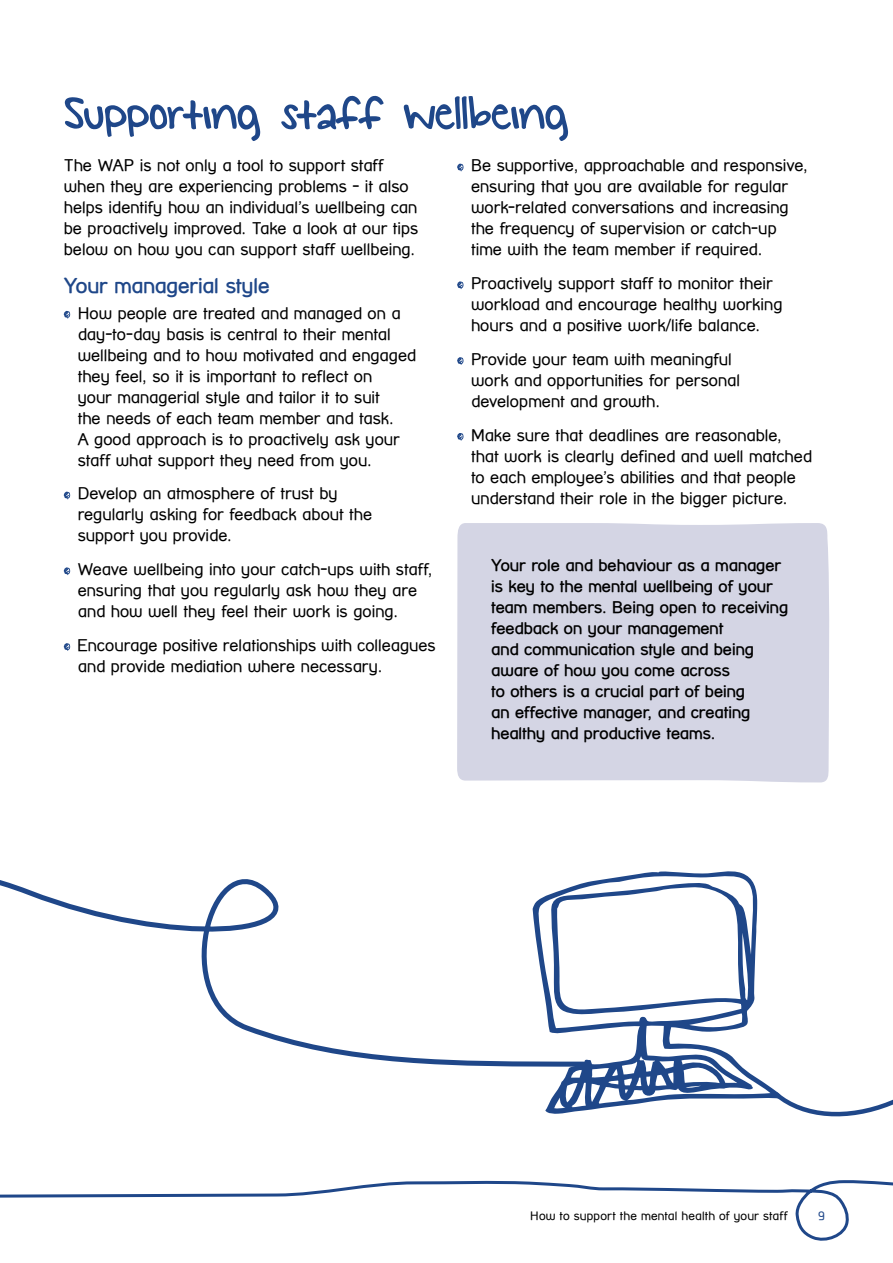
<style>
.page{position:relative;width:893px;height:1263px;background:#fff}
.page>*{position:absolute;margin:0;border:0;box-sizing:border-box;transform-origin:0 0}
.t1{font:52.5px "KG Small Town Southern Girl";letter-spacing:-.01em;color:#1f4789}
.t2{font:700 21px "Street Corner";letter-spacing:-.005em;color:#1f4789}
.t3{font:16.5px/21px "Street Corner";color:#000}
.t4{font:700 16.5px/21px "Street Corner";color:#000}
.t5{font:12px "Street Corner";letter-spacing:.015em;color:#000}
.t6{font:12px "Street Corner";color:#1f4789}
</style>
<div class="page">
<svg style="left:0;top:879px;width:533px;height:188px"></svg>
<svg style="left:533px;top:871px;width:237px;height:243px"></svg>
<div style="left:457px;top:523px;width:372px;height:259px;background:#d4d5e4"></div>
<svg style="left:64px;top:311px;width:6px;height:8px"></svg>
<svg style="left:64px;top:492px;width:6px;height:7px"></svg>
<svg style="left:64px;top:567px;width:6px;height:8px"></svg>
<svg style="left:64px;top:643px;width:6px;height:8px"></svg>
<svg style="left:457px;top:164px;width:6px;height:7px"></svg>
<svg style="left:457px;top:281px;width:6px;height:8px"></svg>
<svg style="left:457px;top:357px;width:6px;height:8px"></svg>
<svg style="left:457px;top:433px;width:6px;height:8px"></svg>
<svg style="left:770px;top:697px;width:123px;height:420px"></svg>
<svg style="left:3px;top:1180px;width:890px;height:61px"></svg>
<svg style="left:0;top:1194px;width:3px;height:4px"></svg>
<h1 class="t1" style="left:64px;top:85px;width:506px">Supporting staff wellbeing</h1>
<p class="t3" style="left:64px;top:155px;width:356px">The WAP is not only a tool to support staff when they are experiencing problems - it also helps identify how an individual’s wellbeing can be proactively improved. Take a look at our tips below on how you can support staff wellbeing.</p>
<p class="t2" style="left:64px;top:274px;width:207px">Your managerial style</p>
<p class="t3" style="left:78px;top:302px;width:340px">How people are treated and managed on a day-to-day basis is central to their mental wellbeing and to how motivated and engaged they feel, so it is important to reflect on<br>your managerial style and tailor it to suit<br>the needs of each team member and task.<br>A good approach is to proactively ask your staff what support they need from you.</p>
<p class="t3" style="left:78px;top:483px;width:296px">Develop an atmosphere of trust by regularly asking for feedback about the support you provide.</p>
<p class="t3" style="left:78px;top:559px;width:356px">Weave wellbeing into your catch-ups with staff, ensuring that you regularly ask how they are and how well they feel their work is going.</p>
<p class="t3" style="left:78px;top:634px;width:360px">Encourage positive relationships with colleagues and provide mediation where necessary.</p>
<p class="t3" style="left:471px;top:155px;width:338px">Be supportive, approachable and responsive, ensuring that you are available for regular work-related conversations and increasing the frequency of supervision or catch-up time with the team member if required.</p>
<p class="t3" style="left:471px;top:273px;width:313px">Proactively support staff to monitor their workload and encourage healthy working hours and a positive work/life balance.</p>
<p class="t3" style="left:471px;top:349px;width:271px">Provide your team with meaningful work and opportunities for personal development and growth.</p>
<p class="t3" style="left:471px;top:424px;width:342px">Make sure that deadlines are reasonable, that work is clearly defined and well matched to each employee’s abilities and that people understand their role in the bigger picture.</p>
<p class="t4" style="left:491px;top:555px;width:299px">Your role and behaviour as a manager is key to the mental wellbeing of your team members. Being open to receiving feedback on your management<br>and communication style and being aware of how you come across<br>to others is a crucial part of being<br>an effective manager, and creating healthy and productive teams.</p>
<p class="t5" style="left:530px;top:1209px;width:259px">How to support the mental health of your staff</p>
<p class="t6" style="left:818px;top:1209px;width:8px">9</p>
</div>
